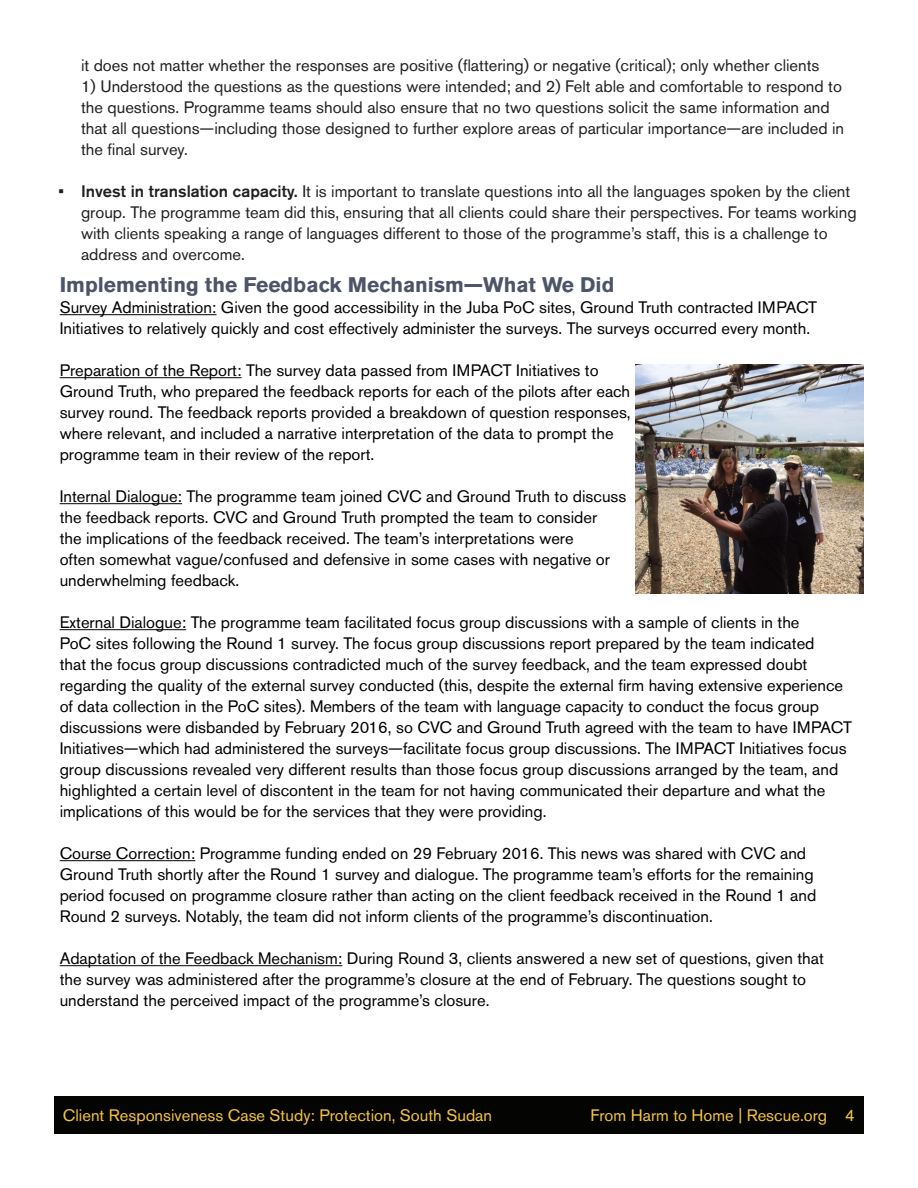
<style>
.page{position:relative;width:918px;height:1188px;background:#fff}
.page>*{position:absolute;margin:0;border:0;box-sizing:border-box;transform-origin:0 0}
.t1{font:700 21px "Akzidenz Grotesk Std";color:#4d5468}
.t2{font:16.5px/21px "Akzidenz Grotesk Std";color:#000}
.t3{font:16.5px/21px "Akzidenz Grotesk Std";color:#231f20}
.t4{font:16.5px "Akzidenz Grotesk Std";color:#f5c33e}
.s1{font-weight:500}
</style>
<div class="page">
<div style="left:54px;top:1096px;width:810px;height:38px;background:#040503"></div>
<hr style="left:60px;top:314px;width:156px;height:1px;background:#000">
<hr style="left:60px;top:377px;width:182px;height:1px;background:#000">
<hr style="left:60px;top:503px;width:122px;height:1px;background:#000">
<hr style="left:60px;top:629px;width:126px;height:1px;background:#000">
<hr style="left:60px;top:860px;width:135px;height:1px;background:#000">
<hr style="left:60px;top:965px;width:282px;height:1px;background:#000">
<img style="left:636px;top:364px;width:228px;height:230px">
<p class="t3" style="left:81px;top:55px;width:740px">it does not matter whether the responses are positive (flattering) or negative (critical); only whether clients</p>
<p class="t3" style="left:81px;top:76px;width:765px">1) Understood the questions as the questions were intended; and 2) Felt able and comfortable to respond to the questions. Programme teams should also ensure that no two questions solicit the same information and that all questions—including those designed to further explore areas of particular importance—are included in the final survey.</p>
<p class="t3" style="left:81px;top:181px;width:777px;text-indent:-22px"><span class="s1">• Invest in translation capacity.</span> It is important to translate questions into all the languages spoken by the client group. The programme team did this, ensuring that all clients could share their perspectives. For teams working with clients speaking a range of languages different to those of the programme’s staff, this is a challenge to address and overcome.</p>
<p class="t1" style="left:60px;top:273px;width:556px">Implementing the Feedback Mechanism—What We Did</p>
<p class="t2" style="left:60px;top:297px;width:759px">Survey Administration: Given the good accessibility in the Juba PoC sites, Ground Truth contracted IMPACT<br>Initiatives to relatively quickly and cost effectively administer the surveys. The surveys occurred every month.</p>
<p class="t2" style="left:60px;top:360px;width:573px">Preparation of the Report: The survey data passed from IMPACT Initiatives to Ground Truth, who prepared the feedback reports for each of the pilots after each survey round. The feedback reports provided a breakdown of question responses, where relevant, and included a narrative interpretation of the data to prompt the programme team in their review of the report.</p>
<p class="t2" style="left:60px;top:486px;width:568px">Internal Dialogue: The programme team joined CVC and Ground Truth to discuss the feedback reports. CVC and Ground Truth prompted the team to consider<br>the implications of the feedback received. The team’s interpretations were<br>often somewhat vague/confused and defensive in some cases with negative or underwhelming feedback.</p>
<p class="t2" style="left:60px;top:612px;width:794px">External Dialogue: The programme team facilitated focus group discussions with a sample of clients in the<br>PoC sites following the Round 1 survey. The focus group discussions report prepared by the team indicated<br>that the focus group discussions contradicted much of the survey feedback, and the team expressed doubt regarding the quality of the external survey conducted (this, despite the external firm having extensive experience of data collection in the PoC sites). Members of the team with language capacity to conduct the focus group discussions were disbanded by February 2016, so CVC and Ground Truth agreed with the team to have IMPACT Initiatives—which had administered the surveys—facilitate focus group discussions. The IMPACT Initiatives focus group discussions revealed very different results than those focus group discussions arranged by the team, and highlighted a certain level of discontent in the team for not having communicated their departure and what the implications of this would be for the services that they were providing.</p>
<p class="t2" style="left:60px;top:843px;width:758px">Course Correction: Programme funding ended on 29 February 2016. This news was shared with CVC and Ground Truth shortly after the Round 1 survey and dialogue. The programme team’s efforts for the remaining period focused on programme closure rather than acting on the client feedback received in the Round 1 and Round 2 surveys. Notably, the team did not inform clients of the programme’s discontinuation.</p>
<p class="t2" style="left:60px;top:948px;width:766px">Adaptation of the Feedback Mechanism: During Round 3, clients answered a new set of questions, given that the survey was administered after the programme’s closure at the end of February. The questions sought to understand the perceived impact of the programme’s closure.</p>
<p class="t4" style="left:63px;top:1106px;width:431px">Client Responsiveness Case Study: Protection, South Sudan</p>
<p class="t4" style="left:590px;top:1106px;width:266px">From Harm to Home | Rescue.org 4</p>
</div>
